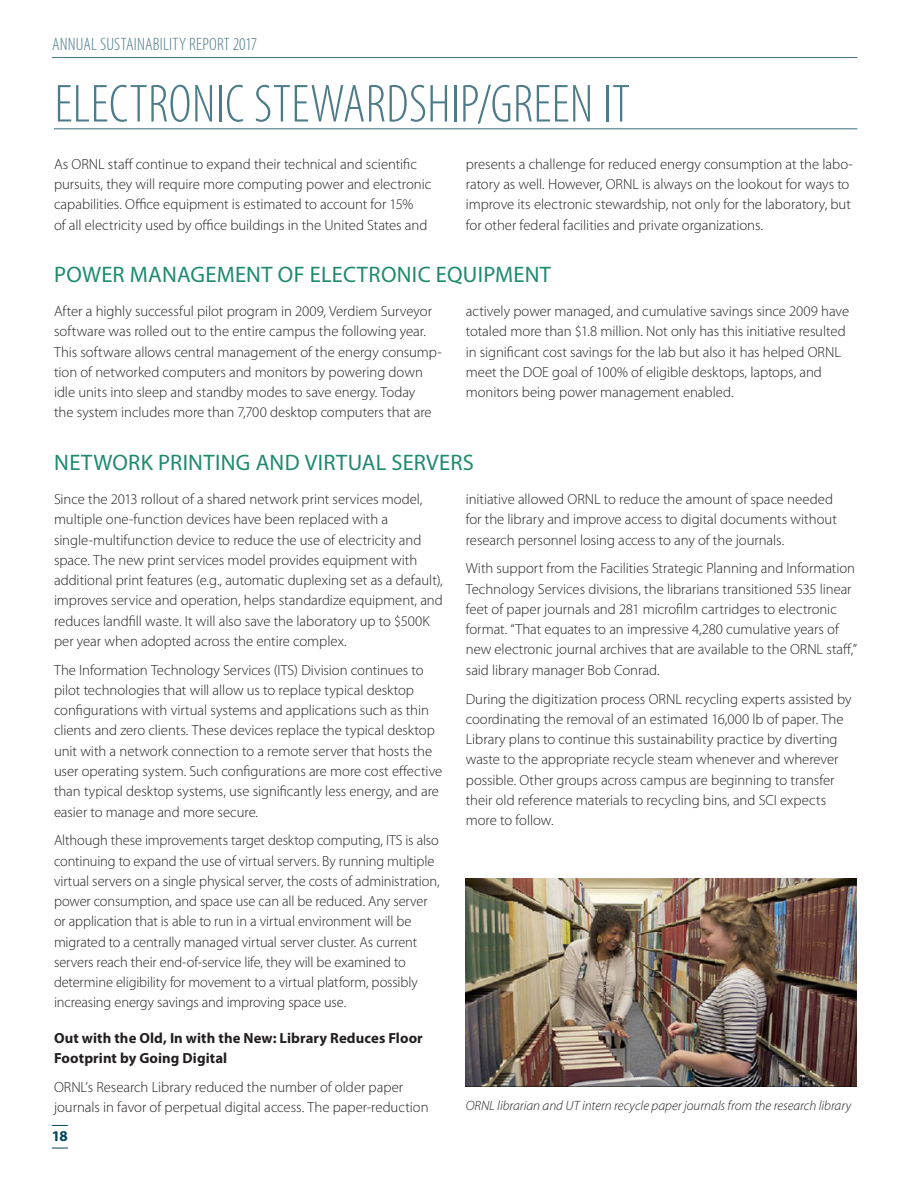
<style>
.page{position:relative;width:918px;height:1188px;background:#fff}
.page>*{position:absolute;margin:0;border:0;box-sizing:border-box;transform-origin:0 0}
.t1{font:300 condensed 54px "Myriad Pro";letter-spacing:.01em;color:#4d7b8a}
.t2{font:22.5px "Myriad Pro";letter-spacing:.015em;color:#1f8a70}
.t3{font:300 condensed 18px "Myriad Pro";letter-spacing:.01em;color:#4d7b8a}
.t4{font:700 15px "Myriad Pro";color:#004358}
.t5{font:300 14.7px/20.2px "Myriad Pro";letter-spacing:-.005em;color:#231f20}
.t6{font:700 14.7px/20.2px "Myriad Pro";letter-spacing:.005em;color:#231f20}
.t7{font:italic 300 13.5px "Myriad Pro";color:#231f20}
</style>
<div class="page">
<svg style="left:52px;top:1125px;width:16px;height:1px"></svg>
<svg style="left:52px;top:1148px;width:16px;height:1px"></svg>
<hr style="left:52px;top:57px;width:806px;height:1px;background:#4d7b8a">
<hr style="left:54px;top:128px;width:803px;height:1px;background:#4d7b8a">
<img style="left:466px;top:878px;width:390px;height:209px">
<p class="t3" style="left:52px;top:35px;width:207px">ANNUAL SUSTAINABILITY REPORT 2017</p>
<h1 class="t1" style="left:55px;top:75px;width:577px">ELECTRONIC STEWARDSHIP/GREEN IT</h1>
<p class="t5" style="left:54px;top:154px;width:379px">As ORNL staff continue to expand their technical and scientific pursuits, they will require more computing power and electronic capabilities. Office equipment is estimated to account for 15%<br>of all electricity used by office buildings in the United States and</p>
<p class="t5" style="left:466px;top:154px;width:389px">presents a challenge for reduced energy consumption at the labo&shy;ratory as well. However, ORNL is always on the lookout for ways to improve its electronic stewardship, not only for the laboratory, but for other federal facilities and private organizations.</p>
<h2 class="t2" style="left:54px;top:263px;width:498px">POWER MANAGEMENT OF ELECTRONIC EQUIPMENT</h2>
<p class="t5" style="left:54px;top:301px;width:389px">After a highly successful pilot program in 2009, Verdiem Surveyor software was rolled out to the entire campus the following year.<br>This software allows central management of the energy consump&shy;tion of networked computers and monitors by powering down idle units into sleep and standby modes to save energy. Today<br>the system includes more than 7,700 desktop computers that are</p>
<p class="t5" style="left:466px;top:301px;width:385px">actively power managed, and cumulative savings since 2009 have totaled more than $1.8 million. Not only has this initiative resulted in significant cost savings for the lab but also it has helped ORNL meet the DOE goal of 100% of eligible desktops, laptops, and monitors being power management enabled.</p>
<h2 class="t2" style="left:54px;top:450px;width:421px">NETWORK PRINTING AND VIRTUAL SERVERS</h2>
<p class="t5" style="left:54px;top:489px;width:390px">Since the 2013 rollout of a shared network print services model, multiple one-function devices have been replaced with a single-multifunction device to reduce the use of electricity and space. The new print services model provides equipment with additional print features (e.g., automatic duplexing set as a default), improves service and operation, helps standardize equipment, and reduces landfill waste. It will also save the laboratory up to $500K per year when adopted across the entire complex.</p>
<p class="t5" style="left:54px;top:660px;width:390px">The Information Technology Services (ITS) Division continues to pilot technologies that will allow us to replace typical desktop configurations with virtual systems and applications such as thin clients and zero clients. These devices replace the typical desktop unit with a network connection to a remote server that hosts the user operating system. Such configurations are more cost effective than typical desktop systems, use significantly less energy, and are easier to manage and more secure.</p>
<p class="t5" style="left:54px;top:831px;width:387px">Although these improvements target desktop computing, ITS is also continuing to expand the use of virtual servers. By running multiple virtual servers on a single physical server, the costs of administration, power consumption, and space use can all be reduced. Any server or application that is able to run in a virtual environment will be migrated to a centrally managed virtual server cluster. As current servers reach their end-of-service life, they will be examined to determine eligibility for movement to a virtual platform, possibly increasing energy savings and improving space use.</p>
<p class="t6" style="left:54px;top:1028px;width:370px">Out with the Old, In with the New: Library Reduces Floor<br>Footprint by Going Digital</p>
<p class="t5" style="left:54px;top:1077px;width:376px">ORNL’s Research Library reduced the number of older paper journals in favor of perpetual digital access. The paper-reduction</p>
<p class="t5" style="left:466px;top:489px;width:373px">initiative allowed ORNL to reduce the amount of space needed for the library and improve access to digital documents without research personnel losing access to any of the journals.</p>
<p class="t5" style="left:466px;top:559px;width:393px">With support from the Facilities Strategic Planning and Information Technology Services divisions, the librarians transitioned 535 linear feet of paper journals and 281 microfilm cartridges to electronic format. “That equates to an impressive 4,280 cumulative years of new electronic journal archives that are available to the ORNL staff,” said library manager Bob Conrad.</p>
<p class="t5" style="left:466px;top:689px;width:387px">During the digitization process ORNL recycling experts assisted by coordinating the removal of an estimated 16,000 lb of paper. The Library plans to continue this sustainability practice by diverting waste to the appropriate recycle steam whenever and wherever possible. Other groups across campus are beginning to transfer their old reference materials to recycling bins, and SCI expects more to follow.</p>
<p class="t7" style="left:466px;top:1099px;width:387px">ORNL librarian and UT intern recycle paper journals from the research library</p>
<p class="t4" style="left:52px;top:1127px;width:18px">18</p>
</div>
